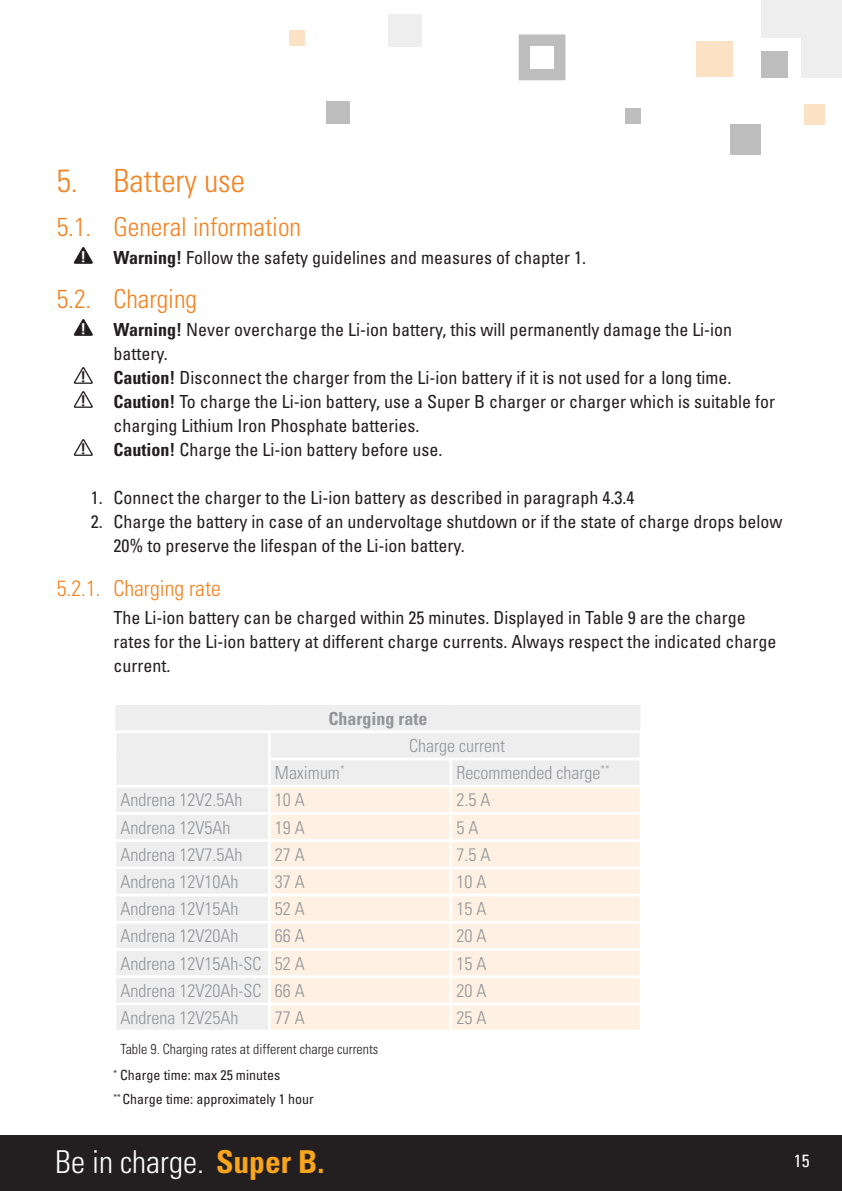
<style>
.page{position:relative;width:842px;height:1191px;background:#fff}
.page>*{position:absolute;margin:0;border:0;box-sizing:border-box;transform-origin:0 0}
.t1{font:300 condensed 32px "Univers LT Std";color:#f58220}
.t2{font:300 condensed 31.6px "Univers LT Std";color:#fff}
.t3{font:300 condensed 26px "Univers LT Std";color:#f58220}
.t4{font:300 condensed 22px "Univers LT Std";color:#f58220}
.Warnings{font:condensed 18px/24px "Univers LT Std";color:#231f20}
.tabel_stijl_grijs{font:300 condensed 18px "Univers LT Std";color:#939598}
.overwrite_tabel{font:300 condensed 18px "Univers LT Std";color:#939598}
.tabel_kop_grijs{font:700 condensed 18px "Univers LT Std";color:#939598}
.t5{font:condensed 17.8px "Univers LT Std";color:#fff}
.t6{font:16.2px "Calibri";color:#231f20;scale:1.53 1}
.t7{font:16.2px "Calibri";color:#fff;scale:1.53 1}
.t8{font:condensed 14px "Univers LT Std";color:#231f20}
.t9{font:300 condensed 14px "Univers LT Std";color:#231f20}
.s1{font-weight:700}
.s2{font-weight:700;color:#f9a51b}
</style>
<div class="page">
<div style="left:0;top:1135px;width:842px;height:56px;background:#231f20"></div>
<div style="left:326px;top:101px;width:24px;height:22px;background:#bdbdbd"></div>
<div style="left:289px;top:30px;width:16px;height:16px;background:#fce2c4"></div>
<div style="left:388px;top:14px;width:33px;height:33px;background:#eee"></div>
<div style="left:519px;top:34px;width:46px;height:46px;background:#bdbdbd"></div>
<div style="left:530px;top:46px;width:24px;height:23px;background:#fff"></div>
<div style="left:761px;top:52px;width:27px;height:26px;background:#bdbdbd"></div>
<div style="left:804px;top:105px;width:20px;height:20px;background:#fce2c4"></div>
<div style="left:802px;top:38px;width:40px;height:40px;background:#eee"></div>
<div style="left:802px;top:0;width:40px;height:38px;background:#eee"></div>
<div style="left:761px;top:0;width:41px;height:38px;background:#eee"></div>
<div style="left:730px;top:125px;width:31px;height:30px;background:#bdbdbd"></div>
<div style="left:696px;top:41px;width:37px;height:36px;background:#fce2c4"></div>
<div style="left:625px;top:109px;width:16px;height:15px;background:#bdbdbd"></div>
<svg style="left:74px;top:247px;width:19px;height:17px"></svg>
<svg style="left:74px;top:319px;width:19px;height:17px"></svg>
<svg style="left:74px;top:367px;width:19px;height:17px"></svg>
<svg style="left:74px;top:391px;width:19px;height:17px"></svg>
<svg style="left:74px;top:439px;width:19px;height:17px"></svg>
<div style="left:115px;top:705px;width:525px;height:25px;background:#eeeeef"></div>
<div style="left:116px;top:733px;width:523px;height:296px;background:#eeeeef"></div>
<div style="left:271px;top:787px;width:368px;height:242px;background:#fef0e2"></div>
<hr style="left:268px;top:760px;width:3px;height:24px;background:#fff">
<hr style="left:449px;top:760px;width:3px;height:24px;background:#fff">
<hr style="left:268px;top:787px;width:3px;height:25px;background:#fff">
<hr style="left:449px;top:787px;width:3px;height:25px;background:#fff">
<hr style="left:268px;top:815px;width:3px;height:24px;background:#fff">
<hr style="left:449px;top:815px;width:3px;height:24px;background:#fff">
<hr style="left:268px;top:842px;width:3px;height:24px;background:#fff">
<hr style="left:449px;top:842px;width:3px;height:24px;background:#fff">
<hr style="left:268px;top:869px;width:3px;height:24px;background:#fff">
<hr style="left:449px;top:869px;width:3px;height:24px;background:#fff">
<hr style="left:268px;top:896px;width:3px;height:25px;background:#fff">
<hr style="left:449px;top:896px;width:3px;height:25px;background:#fff">
<hr style="left:268px;top:923px;width:3px;height:25px;background:#fff">
<hr style="left:449px;top:923px;width:3px;height:25px;background:#fff">
<hr style="left:268px;top:951px;width:3px;height:24px;background:#fff">
<hr style="left:449px;top:951px;width:3px;height:24px;background:#fff">
<hr style="left:268px;top:978px;width:3px;height:24px;background:#fff">
<hr style="left:449px;top:978px;width:3px;height:24px;background:#fff">
<hr style="left:268px;top:1005px;width:3px;height:24px;background:#fff">
<hr style="left:449px;top:1005px;width:3px;height:24px;background:#fff">
<hr style="left:269px;top:784px;width:182px;height:3px;background:#fff">
<hr style="left:451px;top:784px;width:191px;height:3px;background:#fff">
<hr style="left:269px;top:812px;width:182px;height:3px;background:#fff">
<hr style="left:451px;top:812px;width:191px;height:3px;background:#fff">
<hr style="left:268px;top:733px;width:3px;height:24px;background:#fff">
<hr style="left:268px;top:757px;width:183px;height:3px;background:#fff">
<hr style="left:451px;top:757px;width:191px;height:3px;background:#fff">
<hr style="left:113px;top:784px;width:156px;height:3px;background:#fff">
<hr style="left:113px;top:812px;width:156px;height:3px;background:#fff">
<hr style="left:113px;top:839px;width:156px;height:3px;background:#fff">
<hr style="left:269px;top:839px;width:182px;height:3px;background:#fff">
<hr style="left:451px;top:839px;width:191px;height:3px;background:#fff">
<hr style="left:113px;top:866px;width:156px;height:3px;background:#fff">
<hr style="left:269px;top:866px;width:182px;height:3px;background:#fff">
<hr style="left:451px;top:866px;width:191px;height:3px;background:#fff">
<hr style="left:113px;top:893px;width:156px;height:3px;background:#fff">
<hr style="left:269px;top:893px;width:182px;height:3px;background:#fff">
<hr style="left:451px;top:893px;width:191px;height:3px;background:#fff">
<hr style="left:113px;top:921px;width:156px;height:2px;background:#fff">
<hr style="left:269px;top:921px;width:182px;height:2px;background:#fff">
<hr style="left:451px;top:921px;width:191px;height:2px;background:#fff">
<hr style="left:113px;top:948px;width:156px;height:3px;background:#fff">
<hr style="left:269px;top:948px;width:182px;height:3px;background:#fff">
<hr style="left:451px;top:948px;width:191px;height:3px;background:#fff">
<hr style="left:113px;top:975px;width:156px;height:3px;background:#fff">
<hr style="left:269px;top:975px;width:182px;height:3px;background:#fff">
<hr style="left:451px;top:975px;width:191px;height:3px;background:#fff">
<hr style="left:113px;top:1002px;width:156px;height:3px;background:#fff">
<hr style="left:269px;top:1002px;width:182px;height:3px;background:#fff">
<hr style="left:451px;top:1002px;width:191px;height:3px;background:#fff">
<p class="t1" style="left:57px;top:162px;width:190px">5. Battery use</p>
<p class="t3" style="left:57px;top:211px;width:246px">5.1. General information</p>
<p class="t7" style="left:79px;top:246px;width:7px">!</p>
<p class="Warnings" style="left:113px;top:245px;width:474px"><span class="s1">Warning!</span> Follow the safety guidelines and measures of chapter 1.</p>
<p class="t3" style="left:57px;top:283px;width:142px">5.2. Charging</p>
<p class="t7" style="left:79px;top:318px;width:7px">!</p>
<p class="Warnings" style="left:113px;top:317px;width:620px"><span class="s1">Warning!</span> Never overcharge the Li-ion battery, this will permanently damage the Li-ion battery.</p>
<p class="t6" style="left:79px;top:366px;width:7px">!</p>
<p class="Warnings" style="left:113px;top:365px;width:619px"><span class="s1">Caution!</span> Disconnect the charger from the Li-ion battery if it is not used for a long time.</p>
<p class="t6" style="left:79px;top:390px;width:7px">!</p>
<p class="Warnings" style="left:113px;top:389px;width:663px"><span class="s1">Caution!</span> To charge the Li-ion battery, use a Super B charger or charger which is suitable for charging Lithium Iron Phosphate batteries.</p>
<p class="t6" style="left:79px;top:438px;width:7px">!</p>
<p class="Warnings" style="left:113px;top:437px;width:330px"><span class="s1">Caution!</span> Charge the Li-ion battery before use.</p>
<p class="Warnings" style="left:91px;top:485px;width:545px">1. Connect the charger to the Li-ion battery as described in paragraph 4.3.4</p>
<p class="Warnings" style="left:113px;top:509px;width:670px;text-indent:-23px">2. Charge the battery in case of an undervoltage shutdown or if the state of charge drops below<br>20% to preserve the lifespan of the Li-ion battery.</p>
<p class="t4" style="left:57px;top:575px;width:166px">5.2.1. Charging rate</p>
<p class="Warnings" style="left:113px;top:605px;width:664px">The Li-ion battery can be charged within 25 minutes. Displayed in Table 9 are the charge rates for the Li-ion battery at different charge currents. Always respect the indicated charge current.</p>
<p class="tabel_kop_grijs" style="left:328px;top:707px;width:100px">Charging rate</p>
<p class="tabel_stijl_grijs" style="left:409px;top:734px;width:97px">Charge current</p>
<p class="tabel_stijl_grijs" style="left:275px;top:762px;width:71px">Maximum<sup>*</sup></p>
<p class="tabel_stijl_grijs" style="left:456px;top:762px;width:155px">Recommended charge<sup>**</sup></p>
<p class="tabel_stijl_grijs" style="left:120px;top:789px;width:123px">Andrena 12V2.5Ah</p>
<p class="overwrite_tabel" style="left:275px;top:789px;width:31px">10 A</p>
<p class="overwrite_tabel" style="left:456px;top:789px;width:35px">2.5 A</p>
<p class="tabel_stijl_grijs" style="left:120px;top:816px;width:111px">Andrena 12V5Ah</p>
<p class="overwrite_tabel" style="left:275px;top:816px;width:31px">19 A</p>
<p class="overwrite_tabel" style="left:456px;top:816px;width:23px">5 A</p>
<p class="tabel_stijl_grijs" style="left:120px;top:843px;width:123px">Andrena 12V7.5Ah</p>
<p class="overwrite_tabel" style="left:275px;top:843px;width:31px">27 A</p>
<p class="overwrite_tabel" style="left:456px;top:843px;width:35px">7.5 A</p>
<p class="tabel_stijl_grijs" style="left:120px;top:870px;width:119px">Andrena 12V10Ah</p>
<p class="overwrite_tabel" style="left:275px;top:870px;width:31px">37 A</p>
<p class="overwrite_tabel" style="left:456px;top:870px;width:31px">10 A</p>
<p class="tabel_stijl_grijs" style="left:120px;top:898px;width:119px">Andrena 12V15Ah</p>
<p class="overwrite_tabel" style="left:275px;top:898px;width:31px">52 A</p>
<p class="overwrite_tabel" style="left:456px;top:898px;width:31px">15 A</p>
<p class="tabel_stijl_grijs" style="left:120px;top:925px;width:119px">Andrena 12V20Ah</p>
<p class="overwrite_tabel" style="left:275px;top:925px;width:31px">66 A</p>
<p class="overwrite_tabel" style="left:456px;top:925px;width:31px">20 A</p>
<p class="tabel_stijl_grijs" style="left:120px;top:952px;width:142px">Andrena 12V15Ah-SC</p>
<p class="overwrite_tabel" style="left:275px;top:952px;width:31px">52 A</p>
<p class="overwrite_tabel" style="left:456px;top:952px;width:31px">15 A</p>
<p class="tabel_stijl_grijs" style="left:120px;top:979px;width:142px">Andrena 12V20Ah-SC</p>
<p class="overwrite_tabel" style="left:275px;top:979px;width:31px">66 A</p>
<p class="overwrite_tabel" style="left:456px;top:979px;width:31px">20 A</p>
<p class="tabel_stijl_grijs" style="left:120px;top:1007px;width:119px">Andrena 12V25Ah</p>
<p class="overwrite_tabel" style="left:275px;top:1007px;width:31px">77 A</p>
<p class="overwrite_tabel" style="left:456px;top:1007px;width:31px">25 A</p>
<p class="t9" style="left:120px;top:1040px;width:259px">Table 9. Charging rates at different charge currents</p>
<p class="t8" style="left:113px;top:1066px;width:168px"><sup>*</sup> Charge time: max 25 minutes</p>
<p class="t8" style="left:113px;top:1090px;width:202px"><sup>**</sup> Charge time: approximately 1 hour</p>
<h2 class="t2" style="left:55px;top:1143px;width:271px">Be in charge. <span class="s2">Super B.</span></h2>
<p class="t5" style="left:794px;top:1149px;width:17px">15</p>
</div>
